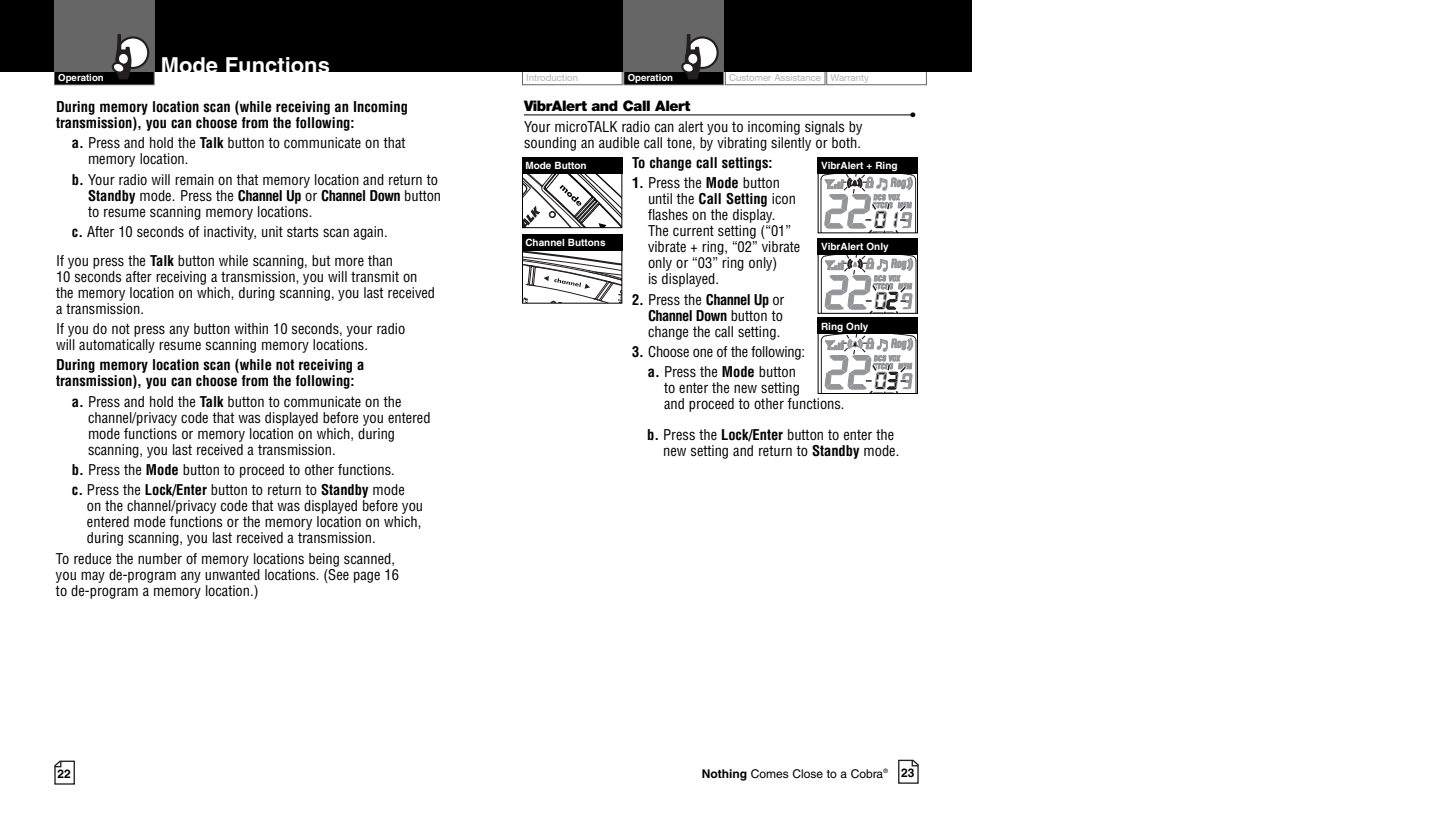
<style>
.page{position:relative;width:1440px;height:828px;background:#fff}
.page>*{position:absolute;margin:0;border:0;box-sizing:border-box;transform-origin:0 0}
.t1{font:700 22px "Helvetica";color:#fff}
.t2{font:condensed 14.4px/16px "Helvetica";color:#000}
.t3{font:700 condensed 14.4px/16px "Helvetica";color:#000}
.t4{font:condensed 14.4px/20.4px "Helvetica";letter-spacing:-.02em;color:#000;text-align:center}
.t5{font:900 14.4px "Helvetica Neue";letter-spacing:-.025em;color:#000}
.t6{font:700 14.4px "Helvetica";color:#000}
.t7{font:12px "Helvetica";color:#000}
.t8{font:700 12px "Helvetica";color:#000}
.t9{font:700 10px "Helvetica";color:#fff}
.t10{font:9.6px "Helvetica Neue";color:#b3b3b3}
.t11{font:700 9.6px "Helvetica";color:#fff}
.s1{font-weight:700}
</style>
<div class="page">
<svg style="left:898px;top:760px;width:21px;height:24px"></svg>
<div style="left:0;top:0;width:486px;height:72px;background:#000"></div>
<svg style="left:54px;top:761px;width:21px;height:24px"></svg>
<hr style="left:524px;top:114px;width:391px;height:1px;background:#000">
<div style="left:55px;top:71px;width:99px;height:13px;background:#000"></div>
<div style="left:54px;top:70px;width:101px;height:15px;border:1px solid #666"></div>
<div style="left:54px;top:0;width:101px;height:72px;background:#666"></div>
<div style="left:118px;top:37px;width:30px;height:31px;background:#fff;border-radius:50%"></div>
<div style="left:117px;top:36px;width:32px;height:33px;border:2px solid #231f20;border-radius:50%"></div>
<svg style="left:111px;top:34px;width:20px;height:45px"></svg>
<div style="left:826px;top:70px;width:101px;height:15px;border:1px solid #666"></div>
<div style="left:725px;top:70px;width:101px;height:15px;border:1px solid #666"></div>
<div style="left:522px;top:70px;width:101px;height:15px;border:1px solid #666"></div>
<div style="left:486px;top:0;width:486px;height:72px;background:#000"></div>
<div style="left:624px;top:71px;width:99px;height:13px;background:#000"></div>
<div style="left:623px;top:70px;width:101px;height:15px;border:1px solid #666"></div>
<div style="left:623px;top:0;width:101px;height:72px;background:#666"></div>
<div style="left:687px;top:37px;width:31px;height:31px;background:#fff;border-radius:50%"></div>
<div style="left:686px;top:36px;width:33px;height:33px;border:2px solid #231f20;border-radius:50%"></div>
<svg style="left:681px;top:34px;width:20px;height:45px"></svg>
<svg style="left:524px;top:174px;width:96px;height:52px"></svg>
<div style="left:522px;top:157px;width:100px;height:71px;border:1px solid #000"></div>
<div style="left:522px;top:157px;width:100px;height:16px;background:#000"></div>
<svg style="left:524px;top:250px;width:96px;height:52px"></svg>
<div style="left:522px;top:234px;width:100px;height:70px;border:1px solid #000"></div>
<div style="left:522px;top:234px;width:100px;height:16px;background:#000"></div>
<svg style="left:820px;top:173px;width:96px;height:58px"></svg>
<div style="left:818px;top:157px;width:100px;height:76px;border:1px solid #000"></div>
<div style="left:818px;top:157px;width:100px;height:16px;background:#000"></div>
<svg style="left:821px;top:254px;width:95px;height:58px"></svg>
<div style="left:818px;top:238px;width:100px;height:76px;border:1px solid #000"></div>
<div style="left:818px;top:238px;width:100px;height:16px;background:#000"></div>
<svg style="left:821px;top:334px;width:95px;height:58px"></svg>
<div style="left:818px;top:318px;width:100px;height:76px;border:1px solid #000"></div>
<div style="left:818px;top:318px;width:100px;height:16px;background:#000"></div>
<h1 class="t1" style="left:161px;top:57px;width:171px">Mode Functions</h1>
<p class="t11" style="left:58px;top:74px;width:47px">Operation</p>
<p class="t10" style="left:526px;top:74px;width:53px">Introduction</p>
<p class="t11" style="left:628px;top:74px;width:47px">Operation</p>
<p class="t10" style="left:729px;top:74px;width:141px">Customer Assistance Warranty</p>
<p class="t3" style="left:56px;top:100px;width:353px">During memory location scan (while receiving an Incoming transmission), you can choose from the following:</p>
<p class="t2" style="left:88px;top:136px;width:319px;text-indent:-16px"><span class="s1">a.</span> Press and hold the <span class="s1">Talk</span> button to communicate on that memory location.</p>
<p class="t2" style="left:88px;top:172px;width:355px;text-indent:-16px"><span class="s1">b.</span> Your radio will remain on that memory location and return to<br><span class="s1">Standby</span> mode. Press the <span class="s1">Channel Up</span> or <span class="s1">Channel Down</span> button to resume scanning memory locations.</p>
<p class="t2" style="left:56px;top:218px;width:339px;line-height:29px;text-indent:16px"><span class="s1">c.</span> After 10 seconds of inactivity, unit starts scan again.<br>If you press the <span class="s1">Talk</span> button while scanning, but more than</p>
<p class="t2" style="left:56px;top:270px;width:381px">10 seconds after receiving a transmission, you will transmit on the memory location on which, during scanning, you last received a transmission.</p>
<p class="t2" style="left:56px;top:322px;width:351px">If you do not press any button within 10 seconds, your radio will automatically resume scanning memory locations.</p>
<p class="t3" style="left:56px;top:358px;width:310px">During memory location scan (while not receiving a transmission), you can choose from the following:</p>
<p class="t2" style="left:88px;top:395px;width:344px;text-indent:-16px"><span class="s1">a.</span> Press and hold the <span class="s1">Talk</span> button to communicate on the channel/privacy code that was displayed before you entered mode functions or memory location on which, during scanning, you last received a transmission.</p>
<p class="t2" style="left:72px;top:461px;width:334px;line-height:20.4px"><span class="s1">b.</span> Press the <span class="s1">Mode</span> button to proceed to other functions. <span class="s1">c.</span> Press the <span class="s1">Lock/Enter</span> button to return to <span class="s1">Standby</span> mode</p>
<p class="t2" style="left:87px;top:499px;width:338px;text-align:justify">on the channel/privacy code that was displayed before you entered mode functions or the memory location on which, during scanning, you last received a transmission.</p>
<p class="t2" style="left:56px;top:552px;width:345px">To reduce the number of memory locations being scanned, you may de-program any unwanted locations. (See page 16 to de-program a memory location.)</p>
<p class="t5" style="left:524px;top:101px;width:168px">VibrAlert and Call Alert</p>
<p class="t2" style="left:524px;top:120px;width:340px">Your microTALK radio can alert you to incoming signals by sounding an audible call tone, by vibrating silently or both.</p>
<p class="t3" style="left:632px;top:156px;width:142px">To change call settings:</p>
<p class="t2" style="left:648px;top:176px;width:154px;text-indent:-16px"><span class="s1">1.</span> Press the <span class="s1">Mode</span> button until the <span class="s1">Call Setting</span> icon flashes on the display.<br>The current setting (“01” vibrate + ring, “02” vibrate only or “03” ring only)<br>is displayed.</p>
<p class="t2" style="left:648px;top:293px;width:138px;text-align:justify;text-indent:-16px"><span class="s1">2.</span> Press the <span class="s1">Channel Up</span> or <span class="s1">Channel Down</span> button to change the call setting.</p>
<p class="t4" style="left:632px;top:343px;width:174px"><span class="s1">3.</span> Choose one of the following: <span class="s1">a.</span> Press the <span class="s1">Mode</span> button</p>
<p class="t2" style="left:664px;top:381px;width:182px">to enter the new setting<br>and proceed to other functions.</p>
<p class="t2" style="left:663px;top:428px;width:238px;text-indent:-16px"><span class="s1">b.</span> Press the <span class="s1">Lock/Enter</span> button to enter the new setting and return to <span class="s1">Standby</span> mode.</p>
<p class="t9" style="left:821px;top:162px;width:78px">VibrAlert + Ring</p>
<p class="t9" style="left:525px;top:162px;width:63px">Mode Button</p>
<p class="t9" style="left:525px;top:239px;width:82px">Channel Buttons</p>
<p class="t9" style="left:821px;top:243px;width:69px">VibrAlert Only</p>
<p class="t9" style="left:821px;top:323px;width:49px">Ring Only</p>
<p class="t6" style="left:911px;top:110px;width:7px">•</p>
<p class="t8" style="left:57px;top:769px;width:15px">22</p>
<p class="t7" style="left:702px;top:769px;width:187px"><span class="s1">Nothing</span> Comes Close to a Cobra<sup>®</sup></p>
<p class="t8" style="left:901px;top:769px;width:15px">23</p>
</div>
